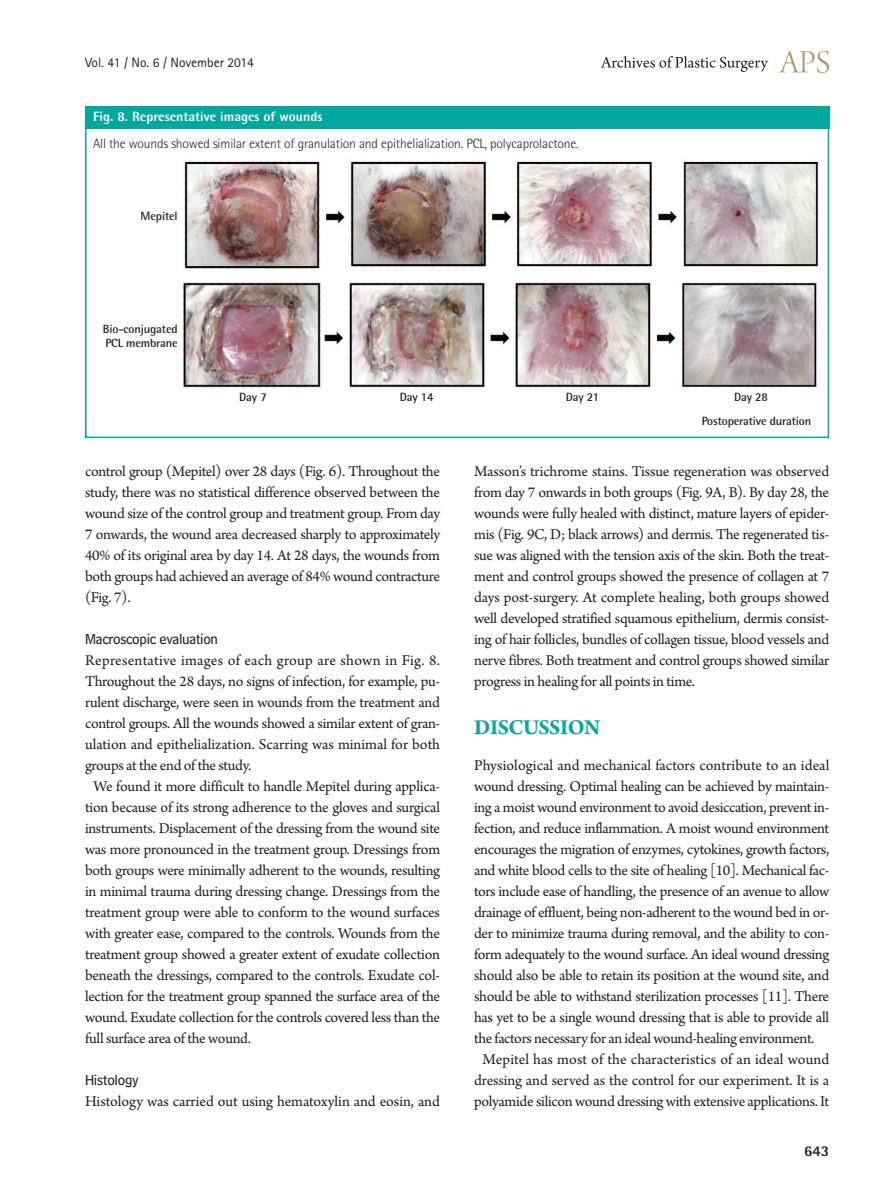
<style>
.page{position:relative;width:893px;height:1191px;background:#fff}
.page>*{position:absolute;margin:0;border:0;box-sizing:border-box;transform-origin:0 0}
.대제목{font:700 22.5px "Arno Pro";letter-spacing:-.02em;color:#00a99d}
.본문{font:15.75px/21px "Arno Pro";letter-spacing:-.02em;color:#231f20;text-align:justify}
.본문-2{font:15.75px "Arno Pro";color:#231f20}
.소제목{font:15px "Bell Centennial Std Sub Capt";letter-spacing:-.02em;color:#231f20}
.t1{font:800 15px "Rotis Semi Sans Std";color:#231f20}
.그림설명{font:300 13.5px "Rotis Semi Sans Std";letter-spacing:-.01em;color:#231f20}
.표그림제목{font:800 13.5px "Rotis Semi Sans Std";color:#fff}
.t2{font:13.5px "Rotis Sans Serif Std";color:#231f20}
.그림지문{font:700 12px "Rotis Semi Sans Std";letter-spacing:-.01em;color:#231f20}
</style>
<div class="page">
<svg style="left:779px;top:51px;width:50px;height:22px"></svg>
<svg style="left:601px;top:56px;width:167px;height:16px"></svg>
<img style="left:183px;top:161px;width:636px;height:227px">
<div style="left:85px;top:106px;width:744px;height:23px;background:#00a99d"></div>
<div style="left:85px;top:106px;width:744px;height:332px;border:2px solid #00a99d"></div>
<p class="t2" style="left:85px;top:54px;width:170px">Vol. 41 / No. 6 / November 2014</p>
<p class="표그림제목" style="left:93px;top:108px;width:231px">Fig. 8. Representative images of wounds</p>
<p class="그림설명" style="left:93px;top:136px;width:487px">All the wounds showed similar extent of granulation and epithelialization. PCL, polycaprolactone.</p>
<p class="그림지문" style="left:141px;top:209px;width:39px">Mepitel</p>
<p class="그림지문" style="left:103px;top:321px;width:76px">Bio-conjugated</p>
<p class="그림지문" style="left:105px;top:335px;width:74px">PCL membrane</p>
<p class="그림지문" style="left:239px;top:390px;width:29px">Day 7</p>
<p class="그림지문" style="left:400px;top:390px;width:35px">Day 14</p>
<p class="그림지문" style="left:566px;top:390px;width:35px">Day 21</p>
<p class="그림지문" style="left:734px;top:390px;width:35px">Day 28</p>
<p class="그림지문" style="left:702px;top:414px;width:111px">Postoperative duration</p>
<p class="본문" style="left:85px;top:462px;width:357px">control group (Mepitel) over 28 days (Fig. 6). Throughout the study, there was no statistical difference observed between the wound size of the control group and treatment group. From day 7 onwards, the wound area decreased sharply to approximately 40% of its original area by day 14. At 28 days, the wounds from both groups had achieved an average of 84% wound contracture (Fig. 7).</p>
<p class="소제목" style="left:85px;top:630px;width:135px">Macroscopic evaluation</p>
<p class="본문" style="left:85px;top:651px;width:357px">Representative images of each group are shown in Fig. 8.<br>Throughout the 28 days, no signs of infection, for example, pu&shy;rulent discharge, were seen in wounds from the treatment and control groups. All the wounds showed a similar extent of gran&shy;ulation and epithelialization. Scarring was minimal for both groups at the end of the study.</p>
<p class="본문" style="left:85px;top:777px;width:357px;text-indent:9px">We found it more difficult to handle Mepitel during applica&shy;tion because of its strong adherence to the gloves and surgical instruments. Displacement of the dressing from the wound site was more pronounced in the treatment group. Dressings from both groups were minimally adherent to the wounds, resulting in minimal trauma during dressing change. Dressings from the treatment group were able to conform to the wound surfaces with greater ease, compared to the controls. Wounds from the treatment group showed a greater extent of exudate collection beneath the dressings, compared to the controls. Exudate col&shy;lection for the treatment group spanned the surface area of the wound. Exudate collection for the controls covered less than the full surface area of the wound.</p>
<p class="소제목" style="left:85px;top:1071px;width:55px">Histology</p>
<p class="본문-2" style="left:85px;top:1092px;width:356px">Histology was carried out using hematoxylin and eosin, and</p>
<p class="본문" style="left:474px;top:462px;width:357px">Masson’s trichrome stains. Tissue regeneration was observed from day 7 onwards in both groups (Fig. 9A, B). By day 28, the wounds were fully healed with distinct, mature layers of epider&shy;mis (Fig. 9C, D; black arrows) and dermis. The regenerated tis&shy;sue was aligned with the tension axis of the skin. Both the treat&shy;ment and control groups showed the presence of collagen at 7 days post-surgery. At complete healing, both groups showed well developed stratified squamous epithelium, dermis consist&shy;ing of hair follicles, bundles of collagen tissue, blood vessels and nerve fibres. Both treatment and control groups showed similar progress in healing for all points in time.</p>
<p class="대제목" style="left:474px;top:714px;width:128px">DISCUSSION</p>
<p class="본문" style="left:474px;top:756px;width:357px">Physiological and mechanical factors contribute to an ideal wound dressing. Optimal healing can be achieved by maintain&shy;ing a moist wound environment to avoid desiccation, prevent in&shy;fection, and reduce inflammation. A moist wound environment encourages the migration of enzymes, cytokines, growth factors, and white blood cells to the site of healing [10]. Mechanical fac&shy;tors include ease of handling, the presence of an avenue to allow drainage of effluent, being non-adherent to the wound bed in or&shy;der to minimize trauma during removal, and the ability to con&shy;form adequately to the wound surface. An ideal wound dressing should also be able to retain its position at the wound site, and should be able to withstand sterilization processes [11]. There has yet to be a single wound dressing that is able to provide all the factors necessary for an ideal wound-healing environment.</p>
<p class="본문" style="left:474px;top:1050px;width:357px;text-align:center">Mepitel has most of the characteristics of an ideal wound dressing and served as the control for our experiment. It is a polyamide silicon wound dressing with extensive applications. It</p>
<p class="t1" style="left:804px;top:1141px;width:27px">643</p>
</div>
